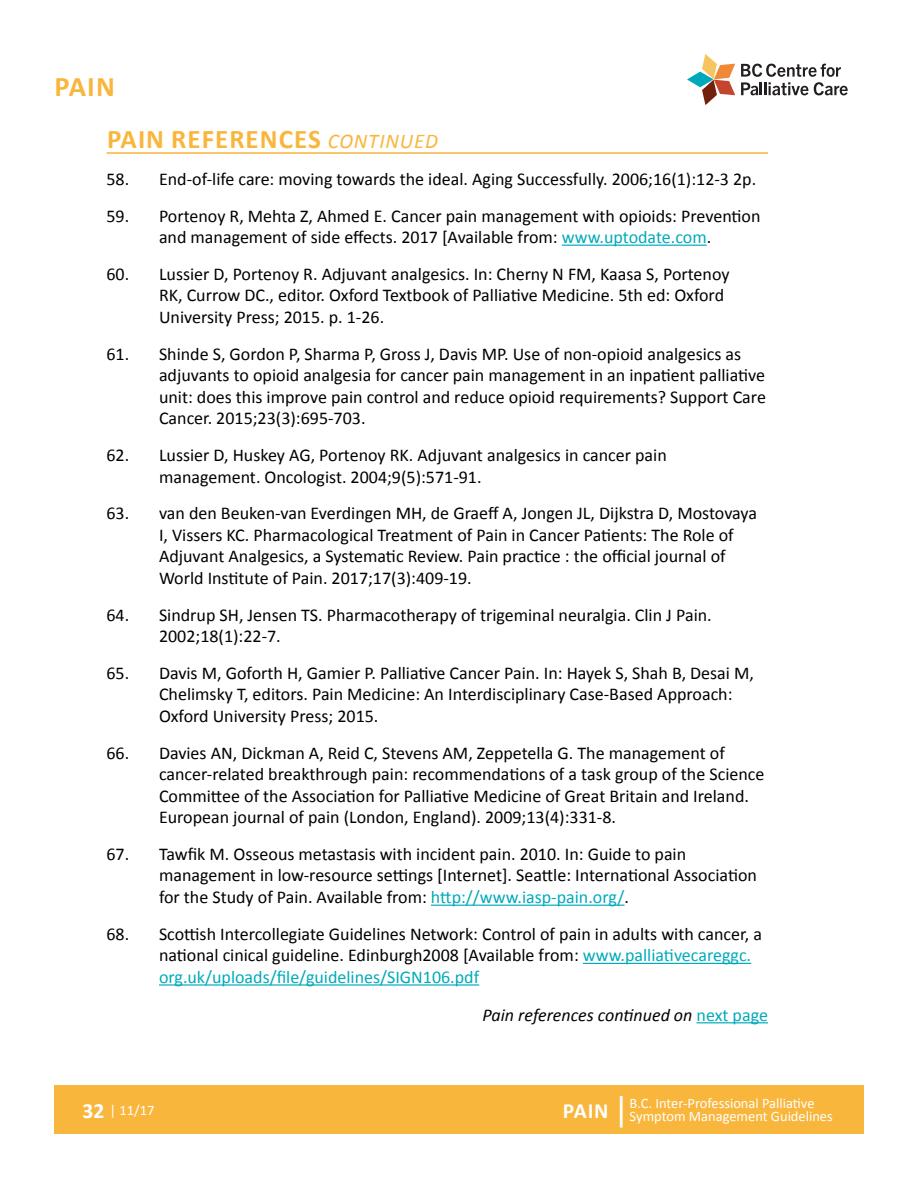
<style>
.page{position:relative;width:918px;height:1188px;background:#fff}
.page>*{position:absolute;margin:0;border:0;box-sizing:border-box;transform-origin:0 0}
.t1{font:700 28.5px "Calibri";color:#f9b63c}
.t2{font:700 27px "Calibri";letter-spacing:.04em;color:#f9b63c}
.t3{font:700 21.75px "Calibri";color:#fff}
.t4{font:18px/21.6px "Calibri";color:#000}
.t5{font:italic 18px "Calibri";color:#000}
.t6{font:14.4px/13.5px "Calibri";color:#fff}
.s1{font-weight:400;font-style:italic;font-size:21px}
.s2{color:#0ab}
.s3{font-weight:700;font-size:21.75px}
.s4{font-style:normal;color:#0ab}
.s5{font-weight:400;font-size:35.7px}
</style>
<div class="page">
<div style="left:54px;top:1086px;width:810px;height:48px;background:#f9b63c"></div>
<svg style="left:687px;top:54px;width:48px;height:51px"></svg>
<svg style="left:741px;top:64px;width:107px;height:31px"></svg>
<hr style="left:562px;top:245px;width:145px;height:1px;background:#0ab">
<hr style="left:431px;top:905px;width:194px;height:1px;background:#0ab">
<hr style="left:583px;top:963px;width:168px;height:1px;background:#0ab">
<hr style="left:159px;top:984px;width:320px;height:2px;background:#0ab">
<hr style="left:106px;top:152px;width:662px;height:2px;background:#f9b63c">
<hr style="left:697px;top:1022px;width:71px;height:1px;background:#0ab">
<h1 class="t1" style="left:55px;top:69px;width:62px">PAIN</h1>
<h2 class="t2" style="left:107px;top:122px;width:29px">PAIN</h2>
<h2 class="t2" style="left:171px;top:122px;width:268px">REFERENCES <span class="s1">CONTINUED</span></h2>
<p class="t4" style="left:106px;top:167px;width:651px">58. End-of-life care: moving towards the ideal. Aging Successfully. 2006;16(1):12-3 2p.</p>
<p class="t4" style="left:106px;top:204px;width:656px;text-align:center">59. Portenoy R, Mehta Z, Ahmed E. Cancer pain management with opioids: Prevention and management of side effects. 2017 [Available from: <span class="s2">www.uptodate.com</span>.</p>
<p class="t4" style="left:159px;top:262px;width:572px;text-indent:-53px">60. Lussier D, Portenoy R. Adjuvant analgesics. In: Cherny N FM, Kaasa S, Portenoy<br>RK, Currow DC., editor. Oxford Textbook of Palliative Medicine. 5th ed: Oxford<br>University Press; 2015. p. 1-26.</p>
<p class="t4" style="left:159px;top:342px;width:608px;text-indent:-53px">61. Shinde S, Gordon P, Sharma P, Gross J, Davis MP. Use of non-opioid analgesics as adjuvants to opioid analgesia for cancer pain management in an inpatient palliative unit: does this improve pain control and reduce opioid requirements? Support Care Cancer. 2015;23(3):695-703.</p>
<p class="t4" style="left:159px;top:443px;width:509px;text-indent:-53px">62. Lussier D, Huskey AG, Portenoy RK. Adjuvant analgesics in cancer pain management. Oncologist. 2004;9(5):571-91.</p>
<p class="t4" style="left:159px;top:501px;width:599px;text-indent:-53px">63. van den Beuken-van Everdingen MH, de Graeff A, Jongen JL, Dijkstra D, Mostovaya I, Vissers KC. Pharmacological Treatment of Pain in Cancer Patients: The Role of Adjuvant Analgesics, a Systematic Review. Pain practice : the official journal of World Institute of Pain. 2017;17(3):409-19.</p>
<p class="t4" style="left:159px;top:603px;width:554px;text-indent:-53px">64. Sindrup SH, Jensen TS. Pharmacotherapy of trigeminal neuralgia. Clin J Pain.<br>2002;18(1):22-7.</p>
<p class="t4" style="left:159px;top:661px;width:597px;text-indent:-53px">65. Davis M, Goforth H, Gamier P. Palliative Cancer Pain. In: Hayek S, Shah B, Desai M,<br>Chelimsky T, editors. Pain Medicine: An Interdisciplinary Case-Based Approach:<br>Oxford University Press; 2015.</p>
<p class="t4" style="left:159px;top:741px;width:607px;text-indent:-53px">66. Davies AN, Dickman A, Reid C, Stevens AM, Zeppetella G. The management of cancer-related breakthrough pain: recommendations of a task group of the Science Committee of the Association for Palliative Medicine of Great Britain and Ireland.<br>European journal of pain (London, England). 2009;13(4):331-8.</p>
<p class="t4" style="left:159px;top:842px;width:599px;text-indent:-53px">67. Tawfik M. Osseous metastasis with incident pain. 2010. In: Guide to pain management in low-resource settings [Internet]. Seattle: International Association for the Study of Pain. Available from: <span class="s2">http://www.iasp-pain.org/</span>.</p>
<p class="t4" style="left:159px;top:922px;width:605px;text-indent:-53px">68. Scottish Intercollegiate Guidelines Network: Control of pain in adults with cancer, a national cinical guideline. Edinburgh2008 [Available from: <span class="s2">www.palliativecareggc. org.uk/uploads/file/guidelines/SIGN106.pdf</span></p>
<p class="t6" style="left:82px;top:1103px;width:73px"><span class="s3">32</span> | 11/17</p>
<p class="t5" style="left:483px;top:1004px;width:287px">Pain references continued on <span class="s4">next page</span></p>
<p class="t3" style="left:563px;top:1097px;width:68px">PAIN <span class="s5">|</span></p>
<p class="t6" style="left:630px;top:1096px;width:205px">B.C. Inter-Professional Palliative<br>Symptom Management Guidelines</p>
</div>
